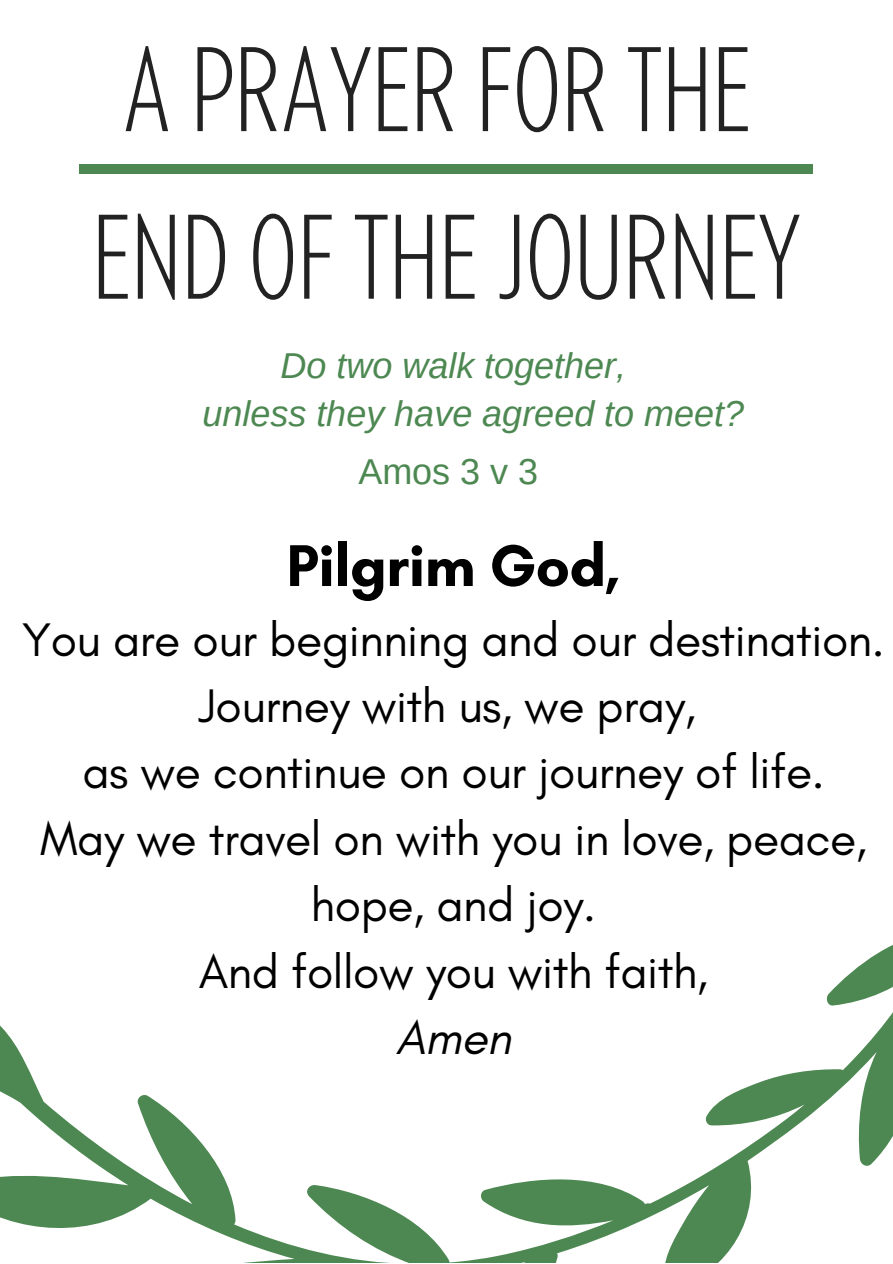
<style>
.page{position:relative;width:893px;height:1264px;background:#fff}
.page>*{position:absolute;margin:0;border:0;box-sizing:border-box;transform-origin:0 0}
.t1{font:200 condensed 119.85px/167.6px "Balgin";color:#222}
.t2{font:700 60px "Glacial Indifference";letter-spacing:-.01em;color:#000}
.t3{font:48px/66.3px "Glacial Indifference";letter-spacing:-.01em;color:#000;text-align:center}
.t4{font:italic 48px "Glacial Indifference";color:#000}
.t5{font:italic 36px/47.2px "Arimo";color:#4d8852}
.t6{font:36px "Arimo";color:#4d8852}
</style>
<div class="page">
<svg style="left:0;top:945px;width:892px;height:317px"></svg>
<div style="left:79px;top:164px;width:733px;height:9px;background:#4d8852"></div>
<h1 class="t1" style="left:92px;top:17px;width:710px">A PRAYER FOR THE<br>END OF THE JOURNEY</h1>
<p class="t5" style="left:202px;top:342px;width:543px;text-indent:78px">Do two walk together,<br>unless they have agreed to meet?</p>
<p class="t6" style="left:358px;top:451px;width:181px">Amos 3 v 3</p>
<p class="t2" style="left:286px;top:529px;width:335px">Pilgrim God,</p>
<p class="t3" style="left:22px;top:605px;width:864px">You are our beginning and our destination.<br>Journey with us, we pray,<br>as we continue on our journey of life.<br>May we travel on with you in love, peace, hope, and joy.<br>And follow you with faith,</p>
<p class="t4" style="left:396px;top:1008px;width:117px">Amen</p>
</div>
